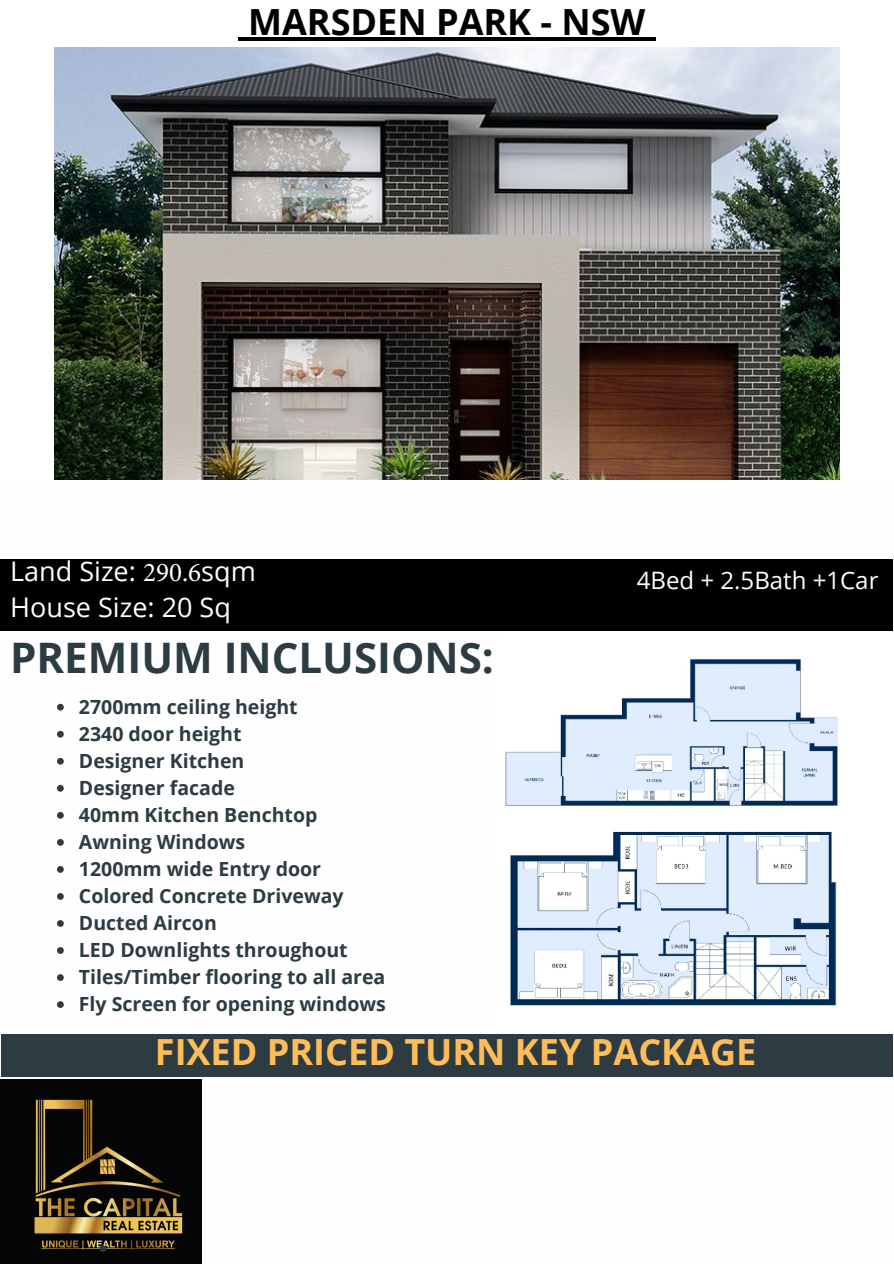
<style>
.page{position:relative;width:894px;height:1264px;background:#fff}
.page>*{position:absolute;margin:0;border:0;box-sizing:border-box;transform-origin:0 0}
.t1{font:700 42px "Open Sans";color:#2d3b42}
.t2{font:700 36px "Open Sans";color:#ffbd59}
.t3{font:700 36px "Open Sans";color:#000}
.t4{font:27px/36.5px "Open Sans";color:#fefefe}
.t5{font:24px "Open Sans";color:#fefefe}
.t6{font:700 19.5px "Open Sans";color:#2d3b42}
.s1{font-family:"Minion Pro"}
</style>
<div class="page">
<img style="left:54px;top:47px;width:785px;height:433px">
<div style="left:0;top:559px;width:892px;height:71px;background:#000"></div>
<div style="left:1px;top:1034px;width:891px;height:42px;background:#2d3b42"></div>
<img style="left:0;top:1079px;width:201px;height:184px">
<img style="left:505px;top:658px;width:333px;height:348px">
<svg style="left:57px;top:703px;width:7px;height:7px"></svg>
<svg style="left:57px;top:730px;width:7px;height:7px"></svg>
<svg style="left:57px;top:758px;width:7px;height:6px"></svg>
<svg style="left:57px;top:785px;width:7px;height:6px"></svg>
<svg style="left:57px;top:812px;width:7px;height:6px"></svg>
<svg style="left:57px;top:839px;width:7px;height:6px"></svg>
<svg style="left:57px;top:866px;width:7px;height:6px"></svg>
<svg style="left:57px;top:893px;width:7px;height:6px"></svg>
<svg style="left:57px;top:920px;width:7px;height:6px"></svg>
<svg style="left:57px;top:947px;width:7px;height:6px"></svg>
<svg style="left:57px;top:974px;width:7px;height:6px"></svg>
<svg style="left:57px;top:1001px;width:7px;height:6px"></svg>
<svg style="left:99px;top:1245px;width:7px;height:6px"></svg>
<svg style="left:239px;top:37px;width:9px;height:3px"></svg>
<hr style="left:248px;top:37px;width:397px;height:3px;background:#000">
<svg style="left:645px;top:37px;width:10px;height:3px"></svg>
<p class="t3" style="left:248px;top:-4px;width:399px">MARSDEN PARK - NSW</p>
<p class="t4" style="left:10px;top:552px;width:247px">Land Size: <span class="s1">290.6</span>sqm<br>House Size: 20 Sq</p>
<p class="t5" style="left:636px;top:563px;width:243px">4Bed + 2.5Bath +1Car</p>
<p class="t1" style="left:10px;top:628px;width:485px">PREMIUM INCLUSIONS:</p>
<p class="t6" style="left:79px;top:693px;width:220px">2700mm ceiling height</p>
<p class="t6" style="left:79px;top:720px;width:164px">2340 door height</p>
<p class="t6" style="left:79px;top:747px;width:167px">Designer Kitchen</p>
<p class="t6" style="left:79px;top:774px;width:157px">Designer facade</p>
<p class="t6" style="left:79px;top:801px;width:240px">40mm Kitchen Benchtop</p>
<p class="t6" style="left:79px;top:828px;width:168px">Awning Windows</p>
<p class="t6" style="left:79px;top:855px;width:243px">1200mm wide Entry door</p>
<p class="t6" style="left:79px;top:882px;width:266px">Colored Concrete Driveway</p>
<p class="t6" style="left:79px;top:909px;width:139px">Ducted Aircon</p>
<p class="t6" style="left:79px;top:936px;width:270px">LED Downlights throughout</p>
<p class="t6" style="left:79px;top:963px;width:308px">Tiles/Timber flooring to all area</p>
<p class="t6" style="left:79px;top:990px;width:308px">Fly Screen for opening windows</p>
<p class="t2" style="left:155px;top:1026px;width:602px">FIXED PRICED TURN KEY PACKAGE</p>
</div>
